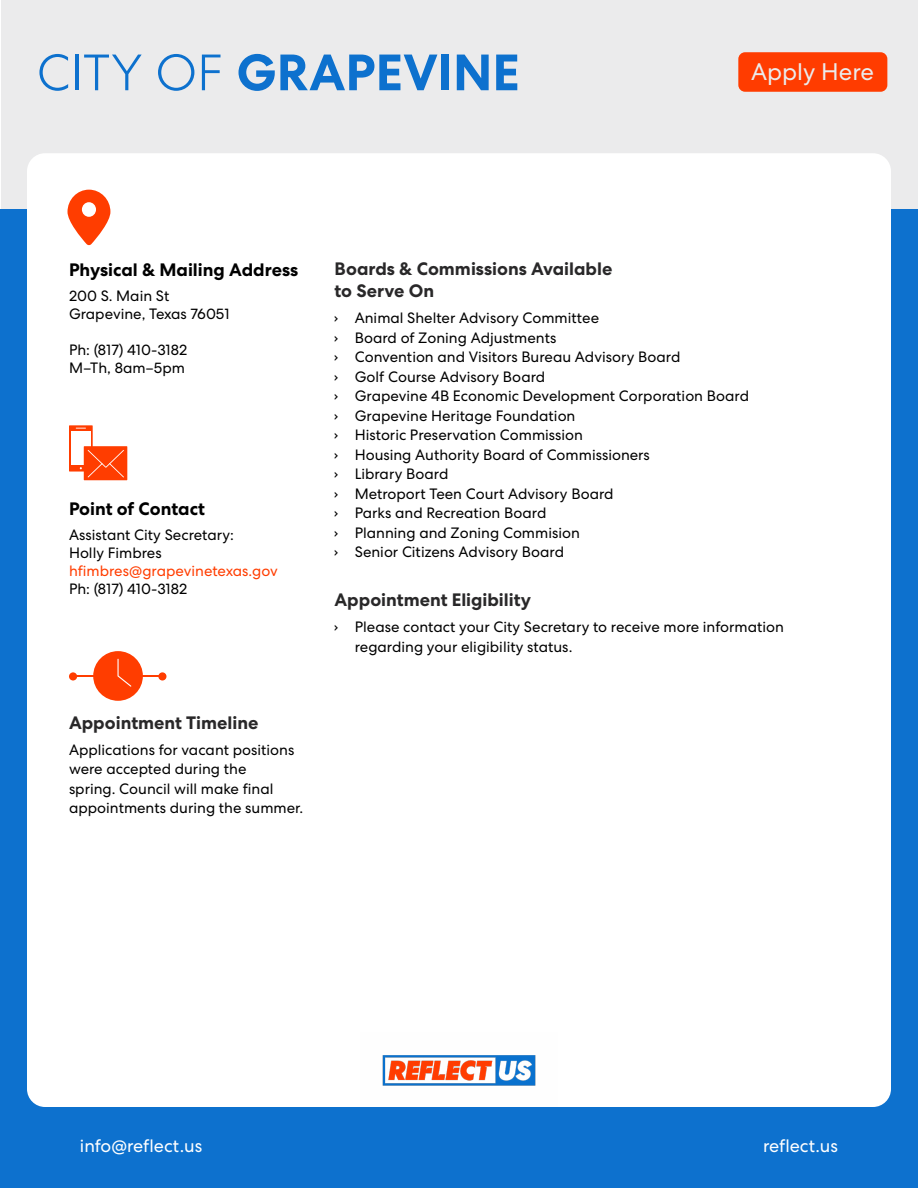
<style>
.page{position:relative;width:918px;height:1188px;background:#fff}
.page>*{position:absolute;margin:0;border:0;box-sizing:border-box;transform-origin:0 0}
.t1{font:700 51px "Centra No 2";color:#0d71ce}
.t2{font:24px "Centra No 2";color:#ebebec}
.t3{font:700 18px/21.6px "Centra No 2";color:#292829}
.t4{font:700 18px "Centra No 2";color:#000}
.t5{font:18px "Centra No 2";color:#fff}
.t6{font:15px/19.5px "Centra No 2";color:#000}
.t7{font:15px "Centra No 2";color:#ff3d00}
.s1{font-weight:300}
.s2{font-family:"DIN Condensed";font-weight:700}
</style>
<div class="page">
<div style="left:1px;top:0;width:917px;height:210px;background:#ebebec"></div>
<div style="left:0;top:210px;width:918px;height:978px;background:#0d71ce"></div>
<div style="left:27px;top:153px;width:864px;height:954px;background:#fff;border-radius:18px"></div>
<img style="left:382px;top:1055px;width:154px;height:31px">
<svg style="left:69px;top:425px;width:24px;height:47px"></svg>
<div style="left:71px;top:432px;width:20px;height:33px;background:#fff"></div>
<div style="left:84px;top:446px;width:43px;height:34px;background:#ff3d00"></div>
<svg style="left:88px;top:450px;width:36px;height:27px"></svg>
<div style="left:69px;top:672px;width:8px;height:9px;background:#ff3d00;border-radius:50%"></div>
<div style="left:158px;top:672px;width:8px;height:9px;background:#ff3d00;border-radius:50%"></div>
<hr style="left:73px;top:675px;width:89px;height:2px;background:#ff3d00">
<div style="left:93px;top:651px;width:50px;height:50px;background:#ff3d00;border-radius:50%"></div>
<svg style="left:117px;top:659px;width:14px;height:28px"></svg>
<svg style="left:67px;top:190px;width:43px;height:56px"></svg>
<div style="left:82px;top:202px;width:14px;height:15px;background:#fff;border-radius:50%"></div>
<div style="left:738px;top:52px;width:149px;height:40px;background:#ff3c00;border-radius:7px"></div>
<h1 class="t1" style="left:37px;top:42px;width:484px"><span class="s1">CITY OF</span> GRAPEVINE</h1>
<h2 class="t2" style="left:751px;top:57px;width:125px">Apply Here</h2>
<p class="t4" style="left:69px;top:259px;width:231px">Physical &amp; Mailing Address</p>
<p class="t6" style="left:69px;top:287px;width:162px;line-height:18px">200 S. Main St<br>Grapevine, Texas 76051</p>
<p class="t6" style="left:69px;top:341px;width:120px;line-height:18px">Ph: (817) 410-3182<br>M–Th, 8am–5pm</p>
<p class="t4" style="left:69px;top:498px;width:138px">Point of Contact</p>
<p class="t6" style="left:69px;top:526px;width:167px;line-height:18px">Assistant City Secretary:<br>Holly Fimbres</p>
<p class="t7" style="left:69px;top:562px;width:210px">hfimbres@grapevinetexas.gov</p>
<p class="t6" style="left:69px;top:579px;width:120px">Ph: (817) 410-3182</p>
<p class="t3" style="left:69px;top:712px;width:191px">Appointment Timeline</p>
<p class="t6" style="left:69px;top:740px;width:236px">Applications for vacant positions were accepted during the<br>spring. Council will make final appointments during the summer.</p>
<p class="t3" style="left:334px;top:258px;width:279px">Boards &amp; Commissions Available to Serve On</p>
<p class="t6" style="left:334px;top:308px;width:416px"><span class="s2">›</span> Animal Shelter Advisory Committee<br><span class="s2">›</span> Board of Zoning Adjustments<br><span class="s2">›</span> Convention and Visitors Bureau Advisory Board<br><span class="s2">›</span> Golf Course Advisory Board<br><span class="s2">›</span> Grapevine 4B Economic Development Corporation Board <span class="s2">›</span> Grapevine Heritage Foundation<br><span class="s2">›</span> Historic Preservation Commission<br><span class="s2">›</span> Housing Authority Board of Commissioners<br><span class="s2">›</span> Library Board<br><span class="s2">›</span> Metroport Teen Court Advisory Board<br><span class="s2">›</span> Parks and Recreation Board<br><span class="s2">›</span> Planning and Zoning Commision<br><span class="s2">›</span> Senior Citizens Advisory Board</p>
<p class="t3" style="left:334px;top:589px;width:198px">Appointment Eligibility</p>
<p class="t6" style="left:355px;top:617px;width:431px;text-indent:-20px"><span class="s2">›</span> Please contact your City Secretary to receive more information regarding your eligibility status.</p>
<p class="t5" style="left:80px;top:1135px;width:124px">info@reflect.us</p>
<p class="t5" style="left:763px;top:1135px;width:77px">reflect.us</p>
</div>
